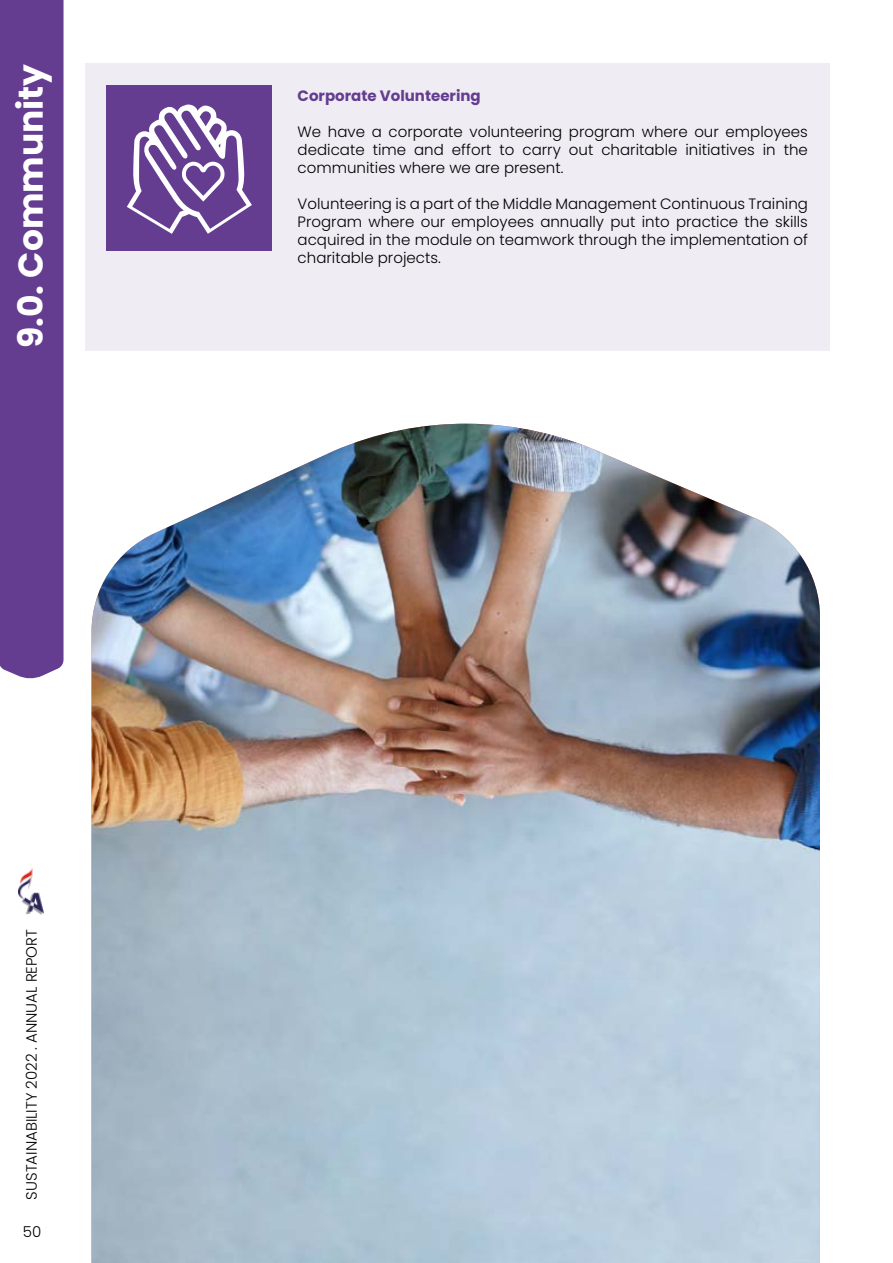
<style>
.page{position:relative;width:893px;height:1263px;background:#fff}
.page>*{position:absolute;margin:0;border:0;box-sizing:border-box;transform-origin:0 0}
.t1{font:700 34.5px "Poppins";color:#fff}
.t2{font:300 15px/18px "Poppins";color:#000;text-align:justify}
.t3{font:700 15px "Poppins";color:#643d90}
</style>
<div class="page">
<div style="left:0;top:0;width:64px;height:679px;background:#643d90"></div>
<img style="left:18px;top:869px;width:26px;height:45px">
<div style="left:85px;top:64px;width:744px;height:287px;background:#efecf4"></div>
<div style="left:106px;top:85px;width:166px;height:166px;background:#643d90"></div>
<svg style="left:127px;top:104px;width:125px;height:130px"></svg>
<img style="left:92px;top:424px;width:728px;height:839px">
<h1 class="t1" style="left:11px;top:348px;width:286px;rotate:-90deg">9.0. Community</h1>
<p class="t2" style="left:23px;top:1199px;width:272px;rotate:-90deg">SUSTAINABILITY 2022 . ANNUAL REPORT</p>
<p class="t2" style="left:23px;top:1223px;width:20px">50</p>
<p class="t3" style="left:298px;top:87px;width:185px">Corporate Volunteering</p>
<p class="t2" style="left:298px;top:123px;width:512px">We have a corporate volunteering program where our employees dedicate time and effort to carry out charitable initiatives in the communities where we are present.</p>
<p class="t2" style="left:298px;top:195px;width:512px">Volunteering is a part of the Middle Management Continuous Training Program where our employees annually put into practice the skills acquired in the module on teamwork through the implementation of charitable projects.</p>
</div>
